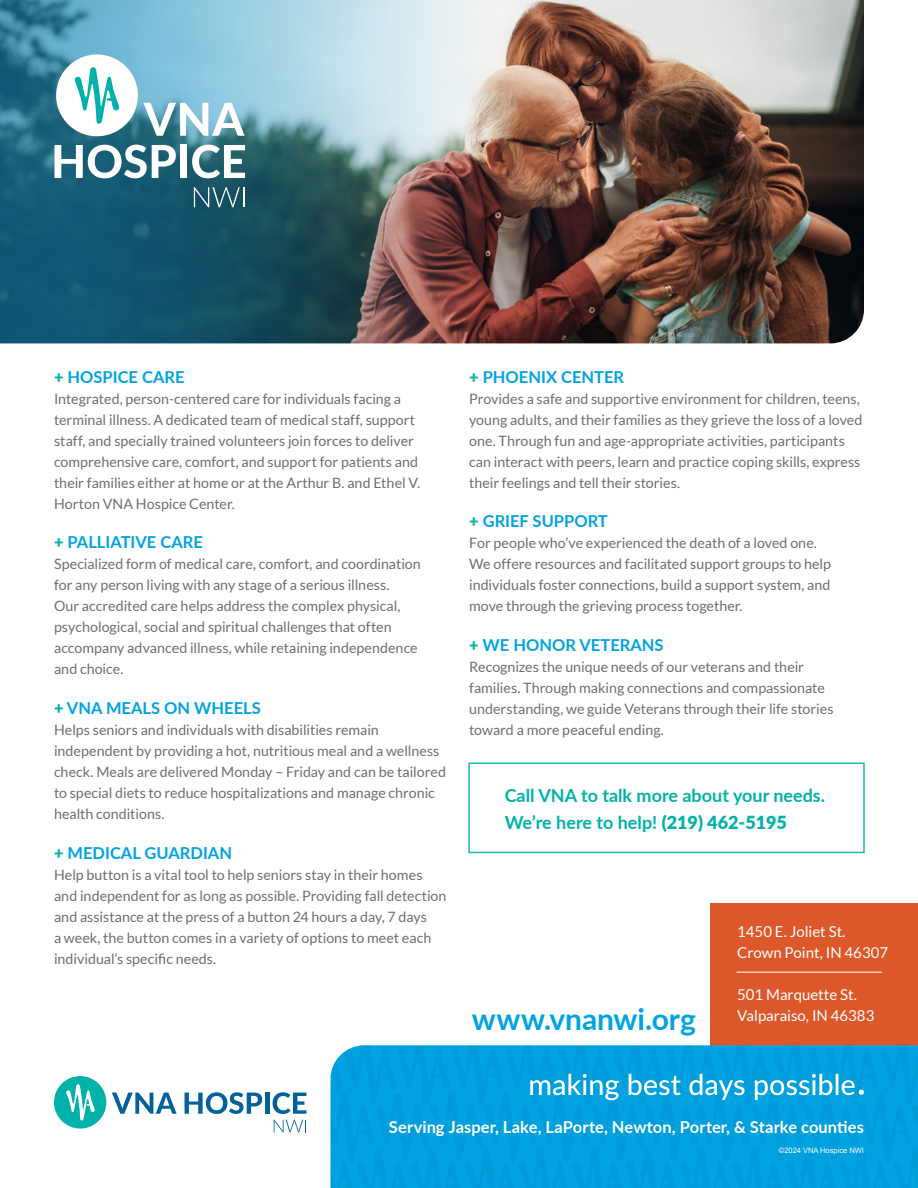
<style>
.page{position:relative;width:918px;height:1188px;background:#fff}
.page>*{position:absolute;margin:0;border:0;box-sizing:border-box;transform-origin:0 0}
.t1{font:700 30px "Lato";color:#00a3e0}
.t2{font:700 18px/27px "Lato";color:#00b2a9}
.t3{font:700 16.5px "Lato";color:#00a3e0}
.t4{font:700 16.5px "Lato";letter-spacing:.005em;color:#fff}
.t5{font:15px/21px "Lato";color:#fff}
.t6{font:14.25px/21px "Lato";color:#6d6e71}
.t7{font:7.5px "Arial";color:#fff}
.s1{font-weight:900;color:#00b2a9}
.s2{font-weight:900}
</style>
<div class="page">
<div style="left:711px;top:903px;width:207px;height:153px;background:#dc582a"></div>
<div style="left:468px;top:762px;width:397px;height:91px;border:2px solid #00b2a9"></div>
<img style="left:0;top:0;width:864px;height:343px">
<div style="left:56px;top:54px;width:82px;height:82px;background:#fff;border-radius:50%"></div>
<svg style="left:74px;top:67px;width:46px;height:57px"></svg>
<svg style="left:143px;top:103px;width:102px;height:33px"></svg>
<svg style="left:54px;top:144px;width:122px;height:35px"></svg>
<div style="left:180px;top:145px;width:7px;height:33px;background:#fff"></div>
<svg style="left:192px;top:145px;width:53px;height:33px"></svg>
<svg style="left:194px;top:187px;width:51px;height:20px"></svg>
<div style="left:54px;top:1076px;width:52px;height:53px;background:#00b2a9;border-radius:50%"></div>
<svg style="left:66px;top:1084px;width:29px;height:37px"></svg>
<svg style="left:112px;top:1093px;width:65px;height:21px"></svg>
<svg style="left:185px;top:1092px;width:77px;height:22px"></svg>
<hr style="left:265px;top:1093px;width:4px;height:21px;background:#006298">
<svg style="left:273px;top:1092px;width:33px;height:22px"></svg>
<svg style="left:274px;top:1120px;width:32px;height:13px"></svg>
<svg style="left:330px;top:1045px;width:588px;height:143px;background:#0ba3de"></svg>
<hr style="left:737px;top:972px;width:145px;height:1px;background:#fff">
<p class="t3" style="left:54px;top:364px;width:132px"><span class="s1">+</span> HOSPICE CARE</p>
<p class="t6" style="left:54px;top:388px;width:368px">Integrated, person-centered care for individuals facing a terminal illness. A dedicated team of medical staff, support staff, and specially trained volunteers join forces to deliver comprehensive care, comfort, and support for patients and their families either at home or at the Arthur B. and Ethel V.<br>Horton VNA Hospice Center.</p>
<p class="t3" style="left:54px;top:530px;width:150px"><span class="s1">+</span> PALLIATIVE CARE</p>
<p class="t6" style="left:54px;top:554px;width:368px">Specialized form of medical care, comfort, and coordination for any person living with any stage of a serious illness.<br>Our accredited care helps address the complex physical, psychological, social and spiritual challenges that often accompany advanced illness, while retaining independence and choice.</p>
<p class="t3" style="left:54px;top:696px;width:208px"><span class="s1">+</span> VNA MEALS ON WHEELS</p>
<p class="t6" style="left:54px;top:719px;width:394px">Helps seniors and individuals with disabilities remain independent by providing a hot, nutritious meal and a wellness check. Meals are delivered Monday – Friday and can be tailored to special diets to reduce hospitalizations and manage chronic health conditions.</p>
<p class="t3" style="left:54px;top:841px;width:180px"><span class="s1">+</span> MEDICAL GUARDIAN</p>
<p class="t6" style="left:54px;top:864px;width:394px">Help button is a vital tool to help seniors stay in their homes and independent for as long as possible. Providing fall detection and assistance at the press of a button 24 hours a day, 7 days<br>a week, the button comes in a variety of options to meet each individual’s specific needs.</p>
<p class="t3" style="left:469px;top:364px;width:157px"><span class="s1">+</span> PHOENIX CENTER</p>
<p class="t6" style="left:469px;top:388px;width:395px">Provides a safe and supportive environment for children, teens, young adults, and their families as they grieve the loss of a loved one. Through fun and age-appropriate activities, participants can interact with peers, learn and practice coping skills, express their feelings and tell their stories.</p>
<p class="t3" style="left:469px;top:509px;width:140px"><span class="s1">+</span> GRIEF SUPPORT</p>
<p class="t6" style="left:469px;top:533px;width:363px">For people who’ve experienced the death of a loved one.<br>We offere resources and facilitated support groups to help individuals foster connections, build a support system, and move through the grieving process together.</p>
<p class="t3" style="left:469px;top:633px;width:196px"><span class="s1">+</span> WE HONOR VETERANS</p>
<p class="t6" style="left:469px;top:656px;width:366px">Recognizes the unique needs of our veterans and their families. Through making connections and compassionate understanding, we guide Veterans through their life stories toward a more peaceful ending.</p>
<p class="t2" style="left:505px;top:781px;width:322px">Call VNA to talk more about your needs.<br>We’re here to help! <span class="s2">(219) 462-5195</span></p>
<h1 class="t1" style="left:472px;top:997px;width:226px">www.vnanwi.org</h1>
<p class="t5" style="left:737px;top:921px;width:152px">1450 E. Joliet St.<br>Crown Point, IN 46307</p>
<p class="t5" style="left:737px;top:984px;width:139px">501 Marquette St.<br>Valparaiso, IN 46383</p>
<p class="t4" style="left:389px;top:1115px;width:476px">Serving Jasper, Lake, LaPorte, Newton, Porter, &amp; Starke counties</p>
<p class="t7" style="left:779px;top:1145px;width:87px">©2024 VNA Hospice NWI</p>
</div>
